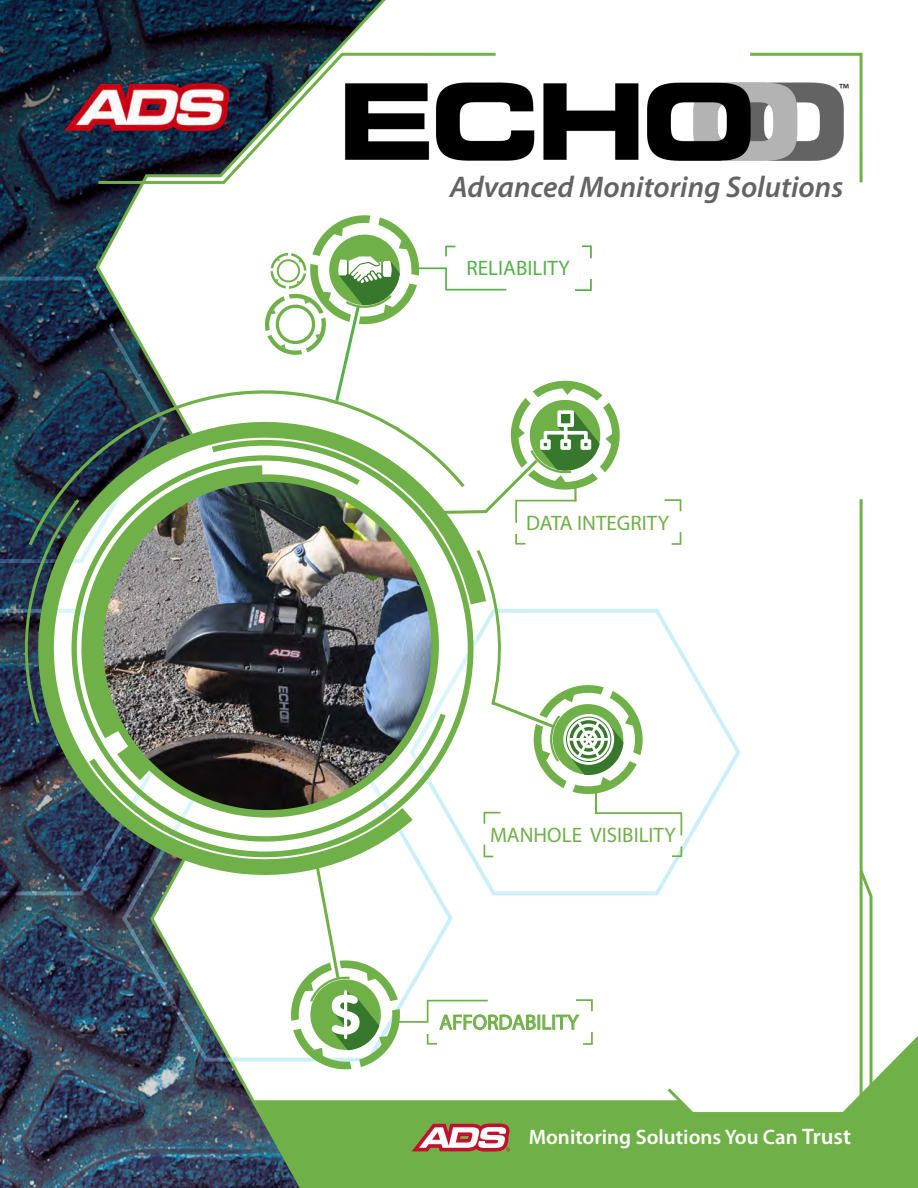
<style>
.page{position:relative;width:918px;height:1188px;background:#fff}
.page>*{position:absolute;margin:0;border:0;box-sizing:border-box;transform-origin:0 0}
.t1{font:italic 600 30px "Myriad Pro";color:#636363}
.t2{font:21px "Myriad Pro";color:#6fb048}
.t3{font:600 21px "Myriad Pro";color:#fff}
.t4{font:21px "Myriad Pro";color:#54b147}
.t5{font:16.5px "Myriad Pro";color:#231f20}
.s1{font-size:22.5px}
</style>
<div class="page">
<hr style="left:860px;top:499px;width:3px;height:606px;background:#6fb048">
<img style="left:0;top:0;width:386px;height:1188px">
<svg style="left:750px;top:52px;width:113px;height:131px"></svg>
<svg style="left:859px;top:867px;width:14px;height:169px"></svg>
<svg style="left:254px;top:1036px;width:664px;height:152px;fill:#6fb048"></svg>
<svg style="left:95px;top:51px;width:401px;height:134px"></svg>
<svg style="left:0;top:277px;width:14px;height:286px;background:#1c354b"></svg>
<svg style="left:0;top:609px;width:8px;height:286px;background:#2b3950"></svg>
<svg style="left:122px;top:905px;width:166px;height:157px"></svg>
<svg style="left:593px;top:651px;width:148px;height:244px"></svg>
<img style="left:8px;top:392px;width:478px;height:513px">
<svg style="left:288px;top:863px;width:305px;height:209px"></svg>
<img style="left:14px;top:213px;width:668px;height:644px">
<img style="left:62px;top:81px;width:168px;height:52px">
<svg style="left:412px;top:1124px;width:98px;height:28px"></svg>
<img style="left:335px;top:74px;width:514px;height:91px">
<p class="t5" style="left:839px;top:79px;width:12px">™</p>
<p class="t1" style="left:450px;top:168px;width:395px">Advanced Monitoring Solutions</p>
<p class="t4" style="left:467px;top:255px;width:105px">RELIABILITY</p>
<p class="t2" style="left:526px;top:510px;width:144px">DATA INTEGRITY</p>
<p class="t2" style="left:490px;top:822px;width:187px">MANHOLE VISIBILITY</p>
<p class="t2" style="left:439px;top:1009px;width:141px">AFFORDABILITY</p>
<p class="t3" style="left:529px;top:1123px;width:324px">Monitoring Solutions You Can <span class="s1">Trust</span></p>
</div>
